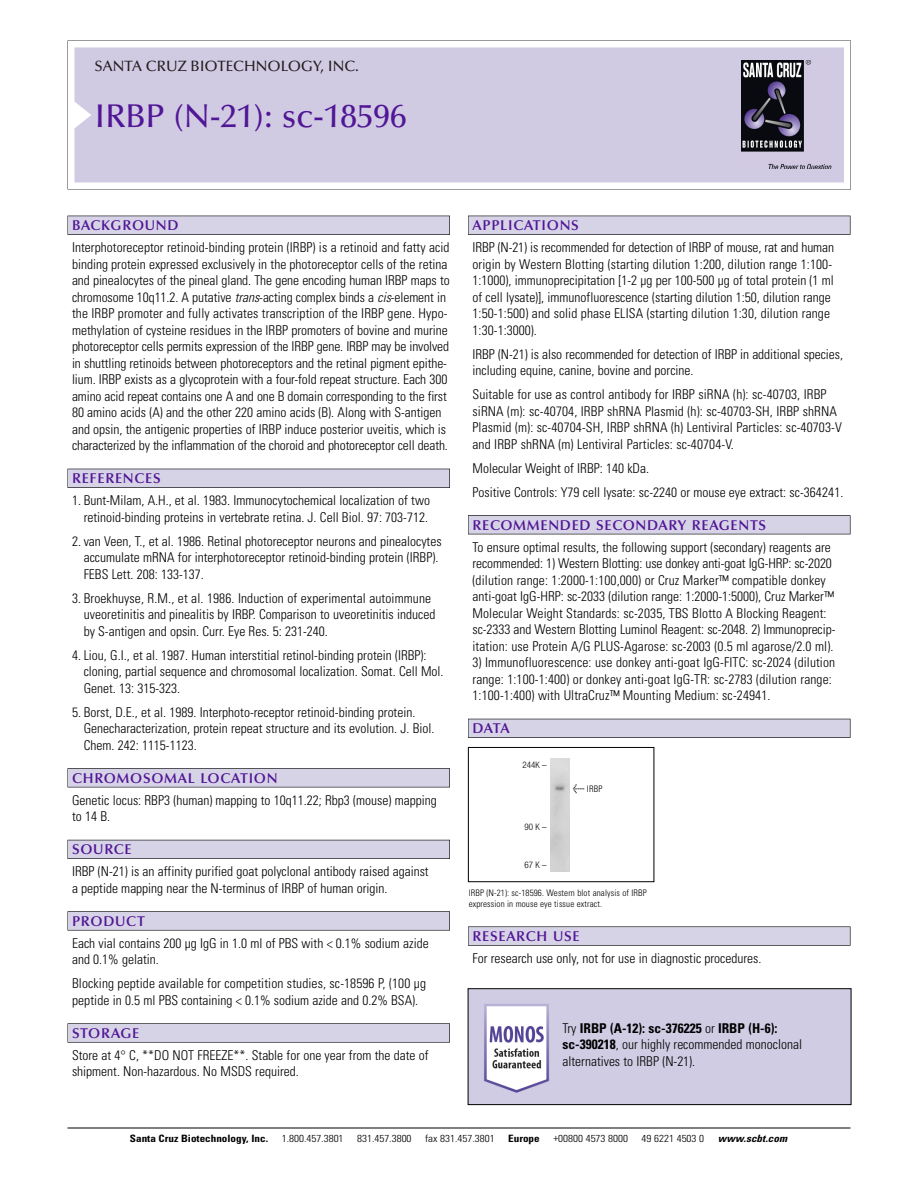
<style>
.page{position:relative;width:918px;height:1188px;background:#fff}
.page>*{position:absolute;margin:0;border:0;box-sizing:border-box;transform-origin:0 0}
.t1{font:500 33px "Optima";color:#511695}
.t2{font:500 15px "Optima";color:#231f20}
.t3{font:600 14.25px "Optima";letter-spacing:.05em;color:#511695}
.t4{font:300 condensed 13.5px/16.5px "Univers";color:#000}
.t5{font:300 condensed 10.2px "Univers";color:#000;scale:1.1 1}
.t6{font:700 condensed 10.2px "Univers";color:#000;scale:1.1 1}
.t7{font:italic 700 condensed 10.2px "Univers";letter-spacing:.005em;color:#000;scale:1.1 1}
.t8{font:300 condensed 9px/10.5px "Univers";letter-spacing:.015em;color:#000}
.t9{font:300 condensed 9px "Helvetica Neue";color:#000}
.s1{font-style:italic}
.s2{font-family:"Meta Plus";font-weight:400;font-stretch:normal;font-size:10.5px}
.s3{font-weight:700}
</style>
<div class="page">
<svg style="left:68px;top:40px;width:783px;height:149px"></svg>
<div style="left:74px;top:47px;width:770px;height:135px;background:#d1cae3"></div>
<img style="left:741px;top:60px;width:90px;height:108px">
<div style="left:68px;top:216px;width:382px;height:19px;background:#525155"></div>
<div style="left:68px;top:216px;width:381px;height:18px;background:#d7d3e7"></div>
<div style="left:68px;top:469px;width:382px;height:19px;background:#515055"></div>
<div style="left:68px;top:469px;width:381px;height:18px;background:#d7d3e7"></div>
<div style="left:68px;top:768px;width:382px;height:19px;background:#545357"></div>
<div style="left:68px;top:769px;width:381px;height:18px;background:#d7d3e7"></div>
<div style="left:68px;top:840px;width:382px;height:19px;background:#54535a"></div>
<div style="left:68px;top:840px;width:381px;height:18px;background:#d7d3e7"></div>
<svg style="left:68px;top:911px;width:382px;height:20px"></svg>
<div style="left:68px;top:912px;width:381px;height:18px;background:#d7d3e7"></div>
<div style="left:68px;top:1023px;width:382px;height:20px;background:#626263"></div>
<div style="left:68px;top:1024px;width:381px;height:18px;background:#d7d3e7"></div>
<div style="left:468px;top:216px;width:382px;height:19px;background:#525155"></div>
<div style="left:468px;top:216px;width:382px;height:18px;background:#d7d3e7"></div>
<div style="left:468px;top:515px;width:382px;height:19px;background:#525155"></div>
<div style="left:468px;top:516px;width:382px;height:18px;background:#d7d3e7"></div>
<div style="left:468px;top:719px;width:382px;height:19px;background:#525158"></div>
<div style="left:468px;top:719px;width:382px;height:18px;background:#d7d3e7"></div>
<svg style="left:468px;top:926px;width:382px;height:20px"></svg>
<div style="left:468px;top:927px;width:382px;height:18px;background:#d7d3e7"></div>
<hr style="left:68px;top:1128px;width:782px;height:1px;background:#000">
<div style="left:468px;top:747px;width:186px;height:135px;border:1px solid #000"></div>
<img style="left:550px;top:759px;width:19px;height:112px">
<img style="left:470px;top:990px;width:379px;height:113px">
<div style="left:468px;top:988px;width:383px;height:117px;border:1px solid #000"></div>
<p class="t2" style="left:94px;top:61px;width:266px">SANTA CRUZ BIOTECHNOLOGY, INC.</p>
<h1 class="t1" style="left:94px;top:103px;width:314px">IRBP (N-21): sc-18596</h1>
<p class="t3" style="left:72px;top:219px;width:108px">BACKGROUND</p>
<p class="t4" style="left:72px;top:240px;width:379px">Interphotoreceptor retinoid-binding protein (IRBP) is a retinoid and fatty acid binding protein expressed exclusively in the photoreceptor cells of the retina and pinealocytes of the pineal gland. The gene encoding human IRBP maps to chromosome 10q11.2. A putative <span class="s1">trans</span>-acting complex binds a <span class="s1">cis</span>-element in the IRBP promoter and fully activates transcription of the IRBP gene. Hypo&shy;methylation of cysteine residues in the IRBP promoters of bovine and murine photoreceptor cells permits expression of the IRBP gene. IRBP may be involved in shuttling retinoids between photoreceptors and the retinal pigment epithe&shy;lium. IRBP exists as a glycoprotein with a four-fold repeat structure. Each 300 amino acid repeat contains one A and one B domain corresponding to the first 80 amino acids (A) and the other 220 amino acids (B). Along with S-antigen and opsin, the antigenic properties of IRBP induce posterior uveitis, which is characterized by the inflammation of the choroid and photoreceptor cell death.</p>
<p class="t3" style="left:72px;top:473px;width:90px">REFERENCES</p>
<p class="t4" style="left:72px;top:493px;width:360px;text-align:right">1. Bunt-Milam, A.H., et al. 1983. Immunocytochemical localization of two retinoid-binding proteins in vertebrate retina. J. Cell Biol. 97: 703-712.</p>
<p class="t4" style="left:84px;top:534px;width:359px;text-indent:-12px">2. van Veen, T., et al. 1986. Retinal photoreceptor neurons and pinealocytes accumulate mRNA for interphotoreceptor retinoid-binding protein (IRBP).<br>FEBS Lett. 208: 133-137.</p>
<p class="t4" style="left:84px;top:591px;width:353px;text-indent:-12px">3. Broekhuyse, R.M., et al. 1986. Induction of experimental autoimmune uveoretinitis and pinealitis by IRBP. Comparison to uveoretinitis induced by S-antigen and opsin. Curr. Eye Res. 5: 231-240.</p>
<p class="t4" style="left:84px;top:648px;width:361px;text-indent:-12px">4. Liou, G.I., et al. 1987. Human interstitial retinol-binding protein (IRBP): cloning, partial sequence and chromosomal localization. Somat. Cell Mol.<br>Genet. 13: 315-323.</p>
<p class="t4" style="left:84px;top:705px;width:352px;text-indent:-12px">5. Borst, D.E., et al. 1989. Interphoto-receptor retinoid-binding protein.<br>Genecharacterization, protein repeat structure and its evolution. J. Biol.<br>Chem. 242: 1115-1123.</p>
<p class="t3" style="left:72px;top:772px;width:207px">CHROMOSOMAL LOCATION</p>
<p class="t4" style="left:72px;top:793px;width:366px">Genetic locus: RBP3 (human) mapping to 10q11.22; Rbp3 (mouse) mapping to 14 B.</p>
<p class="t3" style="left:72px;top:844px;width:61px">SOURCE</p>
<p class="t4" style="left:72px;top:864px;width:358px">IRBP (N-21) is an affinity purified goat polyclonal antibody raised against a peptide mapping near the N-terminus of IRBP of human origin.</p>
<p class="t3" style="left:72px;top:915px;width:74px">PRODUCT</p>
<p class="t4" style="left:72px;top:936px;width:358px">Each vial contains 200 µg IgG in 1.0 ml of PBS with &lt; 0.1% sodium azide and 0.1% gelatin.</p>
<p class="t4" style="left:72px;top:976px;width:356px">Blocking peptide available for competition studies, sc-18596 P, (100 µg peptide in 0.5 ml PBS containing &lt; 0.1% sodium azide and 0.2% BSA).</p>
<p class="t3" style="left:72px;top:1027px;width:69px">STORAGE</p>
<p class="t4" style="left:72px;top:1048px;width:358px">Store at 4° C, **DO NOT FREEZE**. Stable for one year from the date of shipment. Non-hazardous. No MSDS required.</p>
<p class="t3" style="left:473px;top:219px;width:108px">APPLICATIONS</p>
<p class="t4" style="left:473px;top:240px;width:363px">IRBP (N-21) is recommended for detection of IRBP of mouse, rat and human origin by Western Blotting (starting dilution 1:200, dilution range 1:100- 1:1000), immunoprecipitation [1-2 µg per 100-500 µg of total protein (1 ml of cell lysate)], immunofluorescence (starting dilution 1:50, dilution range 1:50-1:500) and solid phase ELISA (starting dilution 1:30, dilution range 1:30-1:3000).</p>
<p class="t4" style="left:473px;top:347px;width:372px">IRBP (N-21) is also recommended for detection of IRBP in additional species, including equine, canine, bovine and porcine.</p>
<p class="t4" style="left:473px;top:387px;width:371px">Suitable for use as control antibody for IRBP siRNA (h): sc-40703, IRBP siRNA (m): sc-40704, IRBP shRNA Plasmid (h): sc-40703-SH, IRBP shRNA Plasmid (m): sc-40704-SH, IRBP shRNA (h) Lentiviral Particles: sc-40703-V and IRBP shRNA (m) Lentiviral Particles: sc-40704-V.</p>
<p class="t4" style="left:473px;top:457px;width:372px;line-height:24px">Molecular Weight of IRBP: 140 kDa.<br>Positive Controls: Y79 cell lysate: sc-2240 or mouse eye extract: sc-364241.</p>
<p class="t3" style="left:473px;top:519px;width:295px">RECOMMENDED SECONDARY REAGENTS</p>
<p class="t4" style="left:473px;top:540px;width:364px">To ensure optimal results, the following support (secondary) reagents are recommended: 1) Western Blotting: use donkey anti-goat IgG-HRP: sc-2020 (dilution range: 1:2000-1:100,000) or Cruz Marker™ compatible donkey anti-goat IgG-HRP: sc-2033 (dilution range: 1:2000-1:5000), Cruz Marker™ Molecular Weight Standards: sc-2035, TBS Blotto A Blocking Reagent: sc-2333 and Western Blotting Luminol Reagent: sc-2048. 2) Immunoprecip&shy;itation: use Protein A/G PLUS-Agarose: sc-2003 (0.5 ml agarose/2.0 ml).</p>
<p class="t4" style="left:473px;top:655px;width:364px">3) Immunofluorescence: use donkey anti-goat IgG-FITC: sc-2024 (dilution range: 1:100-1:400) or donkey anti-goat IgG-TR: sc-2783 (dilution range:<br>1:100-1:400) with UltraCruz™ Mounting Medium: sc-24941.</p>
<p class="t3" style="left:473px;top:723px;width:39px">DATA</p>
<p class="t9" style="left:523px;top:762px;width:26px">244K –</p>
<p class="t9" style="left:525px;top:824px;width:24px">90K–</p>
<p class="t9" style="left:525px;top:862px;width:24px">67K–</p>
<p class="t8" style="left:573px;top:784px;width:31px"><span class="s2">&lt;</span> IRBP</p>
<p class="t8" style="left:469px;top:888px;width:180px">IRBP (N-21): sc-18596. Western blot analysis of IRBP expression in mouse eye tissue extract.</p>
<p class="t3" style="left:473px;top:930px;width:109px">RESEARCH USE</p>
<p class="t4" style="left:473px;top:951px;width:290px">For research use only, not for use in diagnostic procedures.</p>
<p class="t4" style="left:563px;top:1021px;width:241px">Try <span class="s3">IRBP (A-12): sc-376225</span> or <span class="s3">IRBP (H-6): sc-390218</span>, our highly recommended monoclonal alternatives to IRBP (N-21).</p>
<p class="t6" style="left:130px;top:1135px;width:127px">Santa Cruz Biotechnology, Inc.</p>
<p class="t5" style="left:282px;top:1135px;width:58px">1.800.457.3801</p>
<p class="t5" style="left:357px;top:1135px;width:51px">831.457.3800</p>
<p class="t5" style="left:425px;top:1135px;width:65px">fax 831.457.3801</p>
<p class="t6" style="left:508px;top:1135px;width:30px">Europe</p>
<p class="t5" style="left:553px;top:1135px;width:69px">+00800 4573 8000</p>
<p class="t5" style="left:642px;top:1135px;width:58px">49 6221 4503 0</p>
<p class="t7" style="left:718px;top:1135px;width:64px">www.scbt.com</p>
</div>
